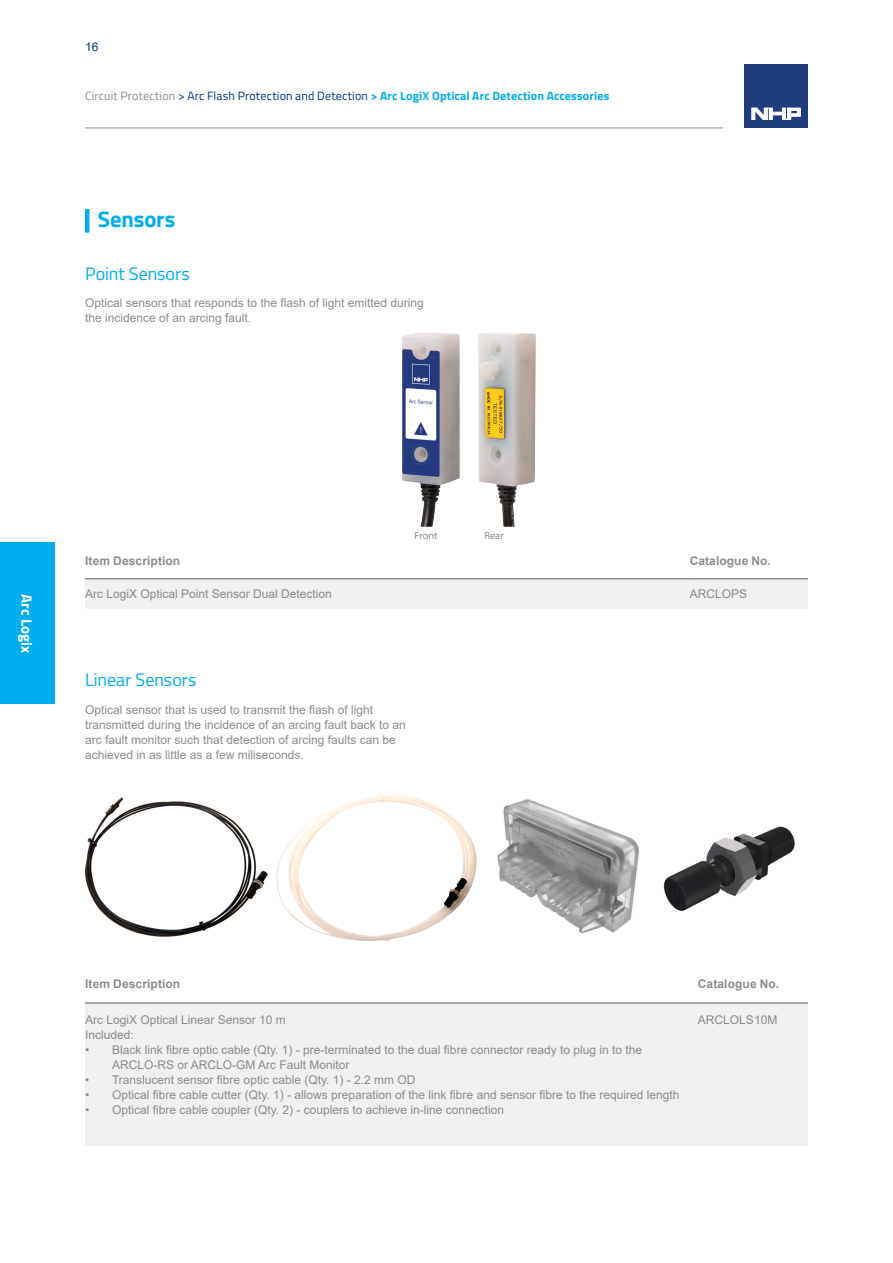
<style>
.page{position:relative;width:893px;height:1263px;background:#fff}
.page>*{position:absolute;margin:0;border:0;box-sizing:border-box;transform-origin:0 0}
.t1{font:700 22.5px "Titillium";color:#00aeef}
.t2{font:18px "Titillium";letter-spacing:-.005em;color:#00aeef}
.t3{font:700 15px "Titillium";letter-spacing:.005em;color:#fff}
.t4{font:12px/15px "Arial";color:#8a8c8e}
.t5{font:700 12px "Titillium";letter-spacing:.015em;color:#00aeef}
.t6{font:700 12px "Arial";letter-spacing:.01em;color:#8a8c8e}
.t7{font:12px "Arial";color:#002f87}
.t8{font:10.5px "Myriad Pro";color:#8a8c8e}
.s1{font-weight:400;color:#8a8c8e}
.s2{font-weight:400;color:#002f87}
</style>
<div class="page">
<hr style="left:85px;top:128px;width:638px;height:1px;background:#8a8c8e">
<div style="left:744px;top:64px;width:64px;height:64px;background:#1f3d7c"></div>
<svg style="left:751px;top:108px;width:50px;height:12px"></svg>
<img style="left:497px;top:799px;width:298px;height:135px">
<div style="left:0;top:543px;width:54px;height:161px;background:#00aeef"></div>
<hr style="left:85px;top:209px;width:4px;height:24px;background:#00aeef">
<img style="left:402px;top:332px;width:58px;height:195px">
<img style="left:478px;top:332px;width:58px;height:195px">
<div style="left:85px;top:579px;width:723px;height:30px;background:#f0f0f1"></div>
<hr style="left:85px;top:578px;width:605px;height:1px;background:#8a8c8e">
<hr style="left:690px;top:578px;width:118px;height:1px;background:#8a8c8e">
<img style="left:85px;top:797px;width:182px;height:139px">
<img style="left:276px;top:793px;width:200px;height:148px">
<div style="left:85px;top:1004px;width:723px;height:142px;background:#f0f0f1"></div>
<hr style="left:85px;top:1002px;width:613px;height:2px;background:#8a8c8e">
<hr style="left:698px;top:1002px;width:110px;height:2px;background:#8a8c8e">
<p class="t7" style="left:85px;top:39px;width:15px">16</p>
<p class="t5" style="left:85px;top:87px;width:526px"><span class="s1">Circuit Protection</span> <span class="s2">&gt; Arc Flash Protection and Detection</span> &gt; Arc LogiX Optical Arc Detection Accessories</p>
<h1 class="t1" style="left:98px;top:202px;width:79px">Sensors</h1>
<h2 class="t2" style="left:85px;top:260px;width:106px">Point Sensors</h2>
<p class="t4" style="left:85px;top:296px;width:340px">Optical sensors that responds to the flash of light emitted during the incidence of an arcing fault.</p>
<p class="t3" style="left:38px;top:594px;width:61px;rotate:90deg">Arc Logix</p>
<p class="t8" style="left:415px;top:529px;width:25px">Front</p>
<p class="t8" style="left:484px;top:529px;width:21px">Rear</p>
<p class="t6" style="left:85px;top:552px;width:97px">Item Description</p>
<p class="t6" style="left:690px;top:552px;width:83px">Catalogue No.</p>
<p class="t4" style="left:85px;top:587px;width:248px">Arc LogiX Optical Point Sensor Dual Detection</p>
<p class="t4" style="left:690px;top:587px;width:59px">ARCLOPS</p>
<h2 class="t2" style="left:85px;top:667px;width:113px">Linear Sensors</h2>
<p class="t4" style="left:85px;top:702px;width:322px">Optical sensor that is used to transmit the flash of light transmitted during the incidence of an arcing fault back to an arc fault monitor such that detection of arcing faults can be achieved in as little as a few miliseconds.</p>
<p class="t6" style="left:85px;top:975px;width:97px">Item Description</p>
<p class="t6" style="left:698px;top:975px;width:83px">Catalogue No.</p>
<p class="t4" style="left:85px;top:1013px;width:202px">Arc LogiX Optical Linear Sensor 10 m<br>Included:</p>
<p class="t4" style="left:112px;top:1043px;width:532px;text-indent:-27px">• Black link fibre optic cable (Qty. 1) - pre-terminated to the dual fibre connector ready to plug in to the<br>ARCLO-RS or ARCLO-GM Arc Fault Monitor</p>
<p class="t4" style="left:85px;top:1073px;width:332px">• Translucent sensor fibre optic cable (Qty. 1) - 2.2 mm OD</p>
<p class="t4" style="left:85px;top:1088px;width:596px">• Optical fibre cable cutter (Qty. 1) - allows preparation of the link fibre and sensor fibre to the required length</p>
<p class="t4" style="left:85px;top:1103px;width:420px">• Optical fibre cable coupler (Qty. 2) - couplers to achieve in-line connection</p>
<p class="t4" style="left:698px;top:1013px;width:81px">ARCLOLS10M</p>
</div>
